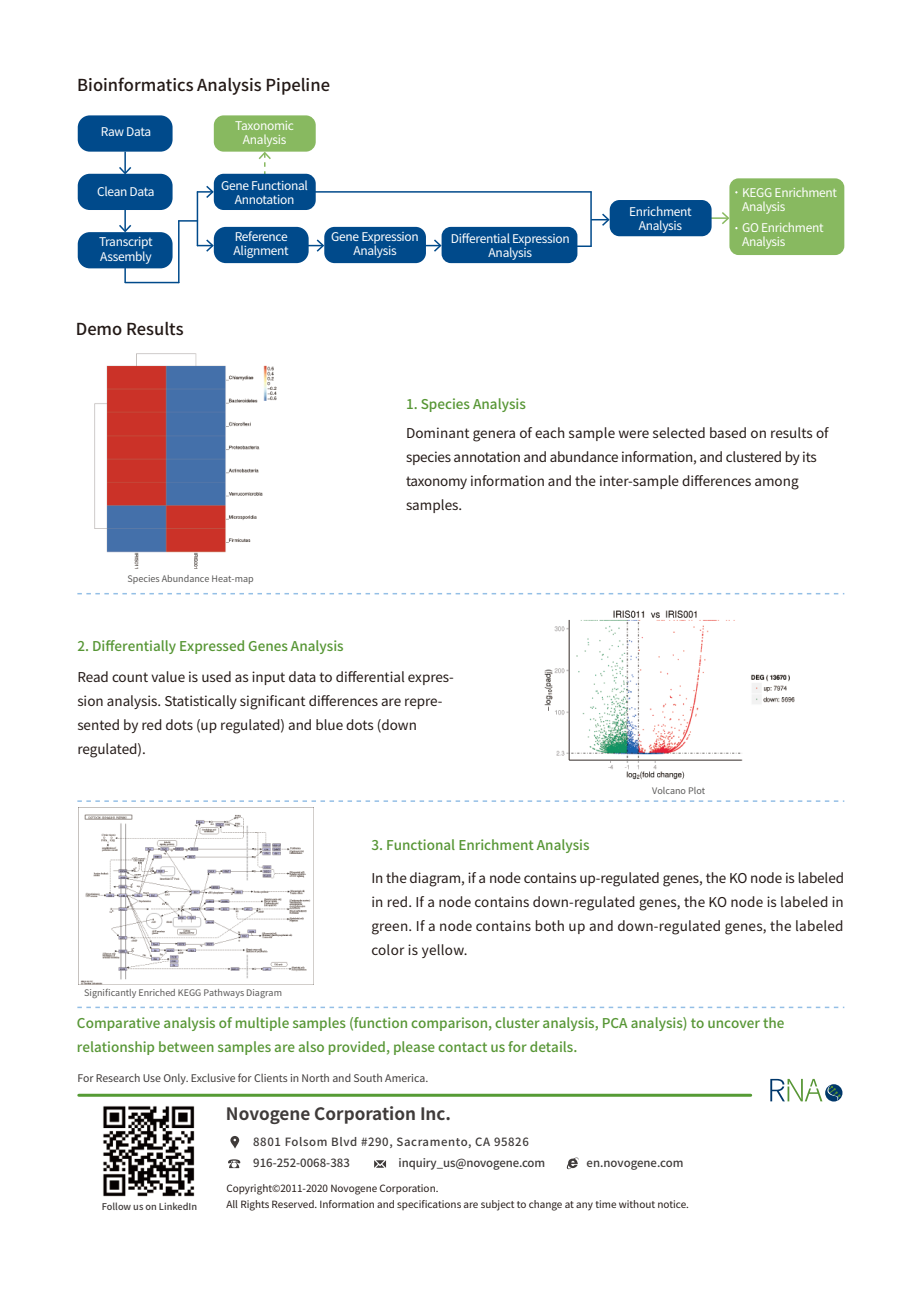
<style>
.page{position:relative;width:919px;height:1289px;background:#fff}
.page>*{position:absolute;margin:0;border:0;box-sizing:border-box;transform-origin:0 0}
.t1{font:700 17.1px "Source Han Sans SC";color:#3f3b3a}
.t2{font:500 16.5px "Source Han Sans SC";color:#231916}
.t3{font:13.5px/24px "Source Han Sans SC";color:#231916}
.t4{font:500 13.5px/24px "Source Han Sans SC";color:#579635}
.t5{font:12px/14.4px "Source Han Sans SC";letter-spacing:-.025em;color:#fff;text-align:center}
.t6{font:500 11.4px/21.3px "Source Han Sans SC";letter-spacing:.05em;color:#3f3b3a}
.t7{font:500 11.4px "Source Han Sans SC";color:#3f3b3a}
.t8{font:10.5px "Source Han Sans SC";color:#3f3b3a}
.t9{font:9.9px/15.6px "Source Han Sans SC";color:#231916}
.t10{font:500 9.3px "Source Han Sans SC";color:#3f3b3a}
.t11{font:9px "Source Han Sans SC";color:#595857}
</style>
<div class="page">
<hr style="left:234px;top:191px;width:357px;height:2px;background:#004a8b">
<hr style="left:124px;top:152px;width:2px;height:21px;background:#004a8b">
<svg style="left:119px;top:167px;width:12px;height:7px"></svg>
<svg style="left:258px;top:152px;width:13px;height:22px"></svg>
<hr style="left:124px;top:210px;width:2px;height:21px;background:#004a8b">
<svg style="left:119px;top:225px;width:12px;height:7px"></svg>
<hr style="left:671px;top:217px;width:56px;height:2px;background:#88b960">
<svg style="left:721px;top:212px;width:8px;height:12px"></svg>
<div style="left:78px;top:174px;width:94px;height:36px;background:#004a8b;border-radius:12px"></div>
<div style="left:78px;top:232px;width:94px;height:36px;background:#004a8b;border-radius:12px"></div>
<div style="left:214px;top:227px;width:94px;height:36px;background:#004a8b;border-radius:12px"></div>
<div style="left:78px;top:115px;width:94px;height:37px;background:#004a8b;border-radius:12px"></div>
<svg style="left:230px;top:1136px;width:9px;height:12px"></svg>
<svg style="left:228px;top:1159px;width:12px;height:9px"></svg>
<svg style="left:566px;top:1157px;width:13px;height:12px"></svg>
<svg style="left:374px;top:1160px;width:12px;height:7px"></svg>
<img style="left:103px;top:1106px;width:92px;height:91px">
<div style="left:214px;top:174px;width:102px;height:36px;background:#004a8b;border-radius:10px"></div>
<div style="left:214px;top:115px;width:102px;height:37px;background:#88b960;border-radius:10px"></div>
<div style="left:609px;top:200px;width:102px;height:36px;background:#004a8b;border-radius:10px"></div>
<div style="left:729px;top:178px;width:115px;height:77px;background:#88b960;border-radius:9px"></div>
<svg style="left:197px;top:239px;width:17px;height:13px"></svg>
<svg style="left:197px;top:186px;width:17px;height:12px"></svg>
<div style="left:324px;top:227px;width:102px;height:36px;background:#004a8b;border-radius:10px"></div>
<svg style="left:308px;top:239px;width:16px;height:13px"></svg>
<div style="left:441px;top:227px;width:136px;height:36px;background:#004a8b;border-radius:9px"></div>
<svg style="left:426px;top:239px;width:15px;height:13px"></svg>
<svg style="left:591px;top:213px;width:18px;height:13px"></svg>
<svg style="left:825px;top:1084px;width:17px;height:17px"></svg>
<svg style="left:770px;top:1078px;width:70px;height:23px"></svg>
<hr style="left:79px;top:1093px;width:671px;height:3px;background:#559b35">
<img style="left:95px;top:353px;width:182px;height:216px">
<img style="left:544px;top:610px;width:251px;height:170px">
<img style="left:79px;top:807px;width:234px;height:177px">
<svg style="left:77px;top:593px;width:767px;height:1px"></svg>
<svg style="left:77px;top:1006px;width:767px;height:2px"></svg>
<svg style="left:77px;top:800px;width:767px;height:1px"></svg>
<hr style="left:125px;top:282px;width:54px;height:1px;background:#004a8b">
<hr style="left:197px;top:192px;width:1px;height:53px;background:#004a8b">
<svg style="left:179px;top:220px;width:18px;height:2px"></svg>
<hr style="left:178px;top:221px;width:1px;height:61px;background:#004a8b">
<svg style="left:577px;top:245px;width:14px;height:2px"></svg>
<hr style="left:590px;top:192px;width:1px;height:54px;background:#004a8b">
<svg style="left:124px;top:268px;width:2px;height:14px"></svg>
<p class="t2" style="left:77px;top:76px;width:254px">Bioinformatics Analysis Pipeline</p>
<p class="t5" style="left:101px;top:125px;width:52px">Raw Data</p>
<p class="t5" style="left:97px;top:185px;width:59px">Clean Data</p>
<p class="t5" style="left:235px;top:118px;width:60px">Taxonomic<br>Analysis</p>
<p class="t5" style="left:221px;top:178px;width:88px">Gene Functional<br>Annotation</p>
<p class="t5" style="left:99px;top:235px;width:55px;text-align:left">Transcript<br>Assembly</p>
<p class="t5" style="left:233px;top:230px;width:57px;text-align:left">Reference<br>Alignment</p>
<p class="t2" style="left:76px;top:320px;width:109px">Demo Results</p>
<p class="t5" style="left:331px;top:230px;width:89px">Gene Expression<br>Analysis</p>
<p class="t5" style="left:451px;top:231px;width:120px">Differential Expression<br>Analysis</p>
<p class="t5" style="left:629px;top:204px;width:64px">Enrichment<br>Analysis</p>
<p class="t5" style="left:742px;top:185px;width:97px;text-align:left">KEGG Enrichment<br>Analysis</p>
<p class="t5" style="left:742px;top:220px;width:83px;text-align:left">GO Enrichment<br>Analysis</p>
<p class="t11" style="left:127px;top:574px;width:128px">Species Abundance Heat-map</p>
<p class="t4" style="left:406px;top:392px;width:121px">1. Species Analysis</p>
<p class="t3" style="left:406px;top:421px;width:424px">Dominant genera of each sample were selected based on results of species annotation and abundance information, and clustered by its taxonomy information and the inter-sample differences among samples.</p>
<p class="t4" style="left:77px;top:634px;width:268px">2. Differentially Expressed Genes Analysis</p>
<p class="t3" style="left:77px;top:665px;width:378px">Read count value is used as input data to differential expres&shy;sion analysis. Statistically significant differences are repre&shy;sented by red dots (up regulated) and blue dots (down regulated).</p>
<p class="t4" style="left:371px;top:833px;width:220px">3. Functional Enrichment Analysis</p>
<p class="t11" style="left:652px;top:785px;width:54px">Volcano Plot</p>
<p class="t11" style="left:84px;top:987px;width:199px">Significantly Enriched KEGG Pathways Diagram</p>
<p class="t3" style="left:371px;top:866px;width:474px;text-align:justify">In the diagram, if a node contains up-regulated genes, the KO node is labeled in red. If a node contains down-regulated genes, the KO node is labeled in green. If a node contains both up and down-regulated genes, the labeled color is yellow.</p>
<p class="t4" style="left:77px;top:1011px;width:709px">Comparative analysis of multiple samples (function comparison, cluster analysis, PCA analysis) to uncover the relationship between samples are also provided, please contact us for details.</p>
<p class="t8" style="left:77px;top:1072px;width:352px">For Research Use Only. Exclusive for Clients in North and South America.</p>
<p class="t1" style="left:226px;top:1103px;width:227px">Novogene Corporation Inc.</p>
<p class="t10" style="left:102px;top:1201px;width:97px">Follow us on LinkedIn</p>
<p class="t6" style="left:253px;top:1130px;width:277px">8801 Folsom Blvd #290, Sacramento, CA 95826<br>916-252-0068-383</p>
<p class="t7" style="left:398px;top:1156px;width:148px">inquiry_us@novogene.com</p>
<p class="t7" style="left:586px;top:1156px;width:98px">en.novogene.com</p>
<p class="t9" style="left:226px;top:1181px;width:464px">Copyright©2011-2020 Novogene Corporation.<br>All Rights Reserved. Information and specifications are subject to change at any time without notice.</p>
</div>
